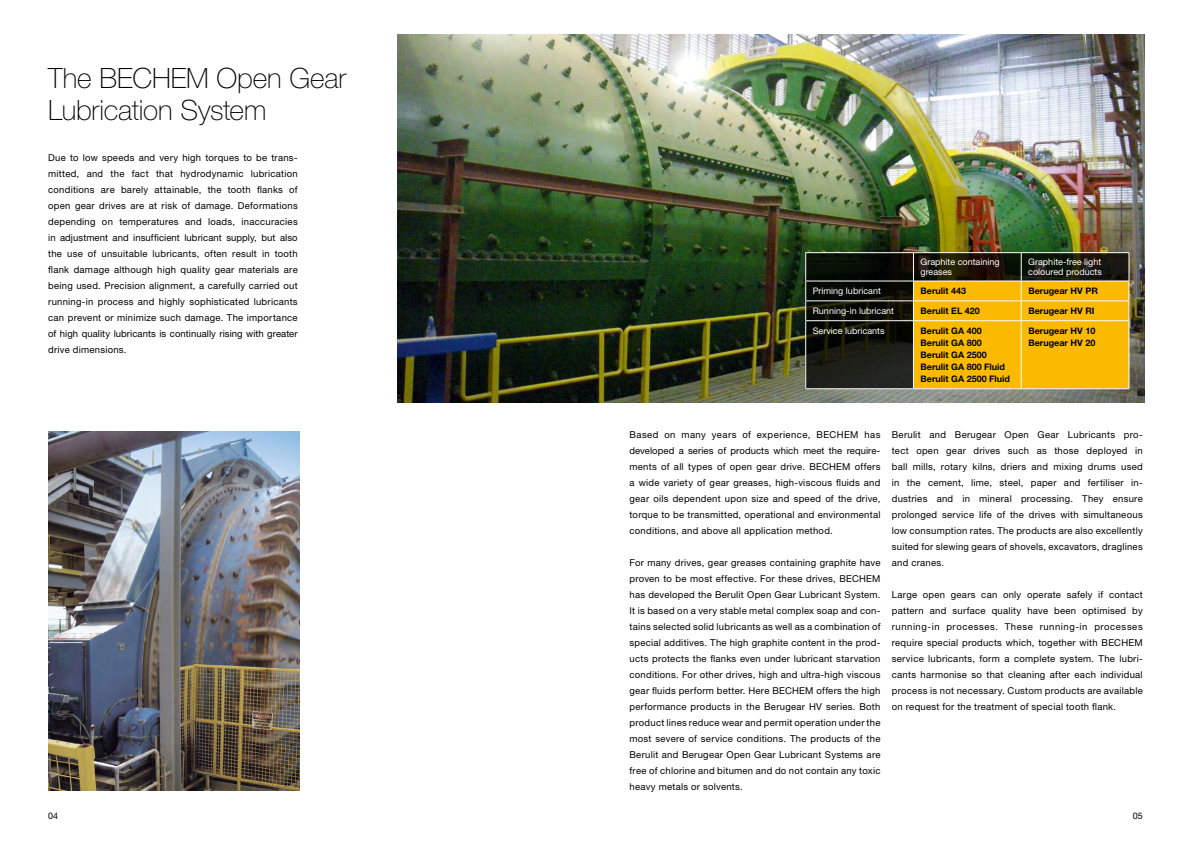
<style>
.page{position:relative;width:1191px;height:842px;background:#fff}
.page>*{position:absolute;margin:0;border:0;box-sizing:border-box;transform-origin:0 0}
.t1{font:100 28px/32px "Helvetica Neue LT Std";letter-spacing:-.005em;color:#000}
.t2{font:9.5px/16px "Helvetica Neue LT Std";letter-spacing:.025em;color:#000;text-align:justify}
.t3{font:700 9px/12px "Helvetica Neue LT Std";color:#000}
.t4{font:9px/10.8px "Helvetica Neue LT Std";color:#fff}
.t5{font:9px "Helvetica Neue LT Std";color:#000}
</style>
<div class="page">
<img style="left:398px;top:34px;width:746px;height:369px">
<svg style="left:806px;top:253px;width:107px;height:135px;background:#13150e"></svg>
<hr style="left:805px;top:252px;width:108px;height:1px;background:#fff">
<hr style="left:1021px;top:252px;width:108px;height:1px;background:#fff">
<hr style="left:805px;top:281px;width:108px;height:1px;background:#fff">
<hr style="left:805px;top:300px;width:108px;height:1px;background:#fff">
<svg style="left:805px;top:253px;width:1px;height:67px"></svg>
<hr style="left:805px;top:320px;width:108px;height:1px;background:#fff">
<hr style="left:805px;top:321px;width:1px;height:67px;background:#fff">
<hr style="left:805px;top:388px;width:108px;height:1px;background:#fff">
<hr style="left:913px;top:252px;width:108px;height:1px;background:#fff">
<svg style="left:913px;top:253px;width:216px;height:135px;background:#cc9a08"></svg>
<hr style="left:913px;top:320px;width:108px;height:1px;background:#fff">
<hr style="left:913px;top:321px;width:1px;height:67px;background:#fff">
<hr style="left:1021px;top:320px;width:108px;height:1px;background:#fff">
<hr style="left:1020px;top:321px;width:1px;height:67px;background:#fff">
<hr style="left:1128px;top:321px;width:1px;height:67px;background:#fff">
<hr style="left:913px;top:388px;width:108px;height:1px;background:#fff">
<hr style="left:1021px;top:388px;width:108px;height:1px;background:#fff">
<img style="left:48px;top:432px;width:251px;height:358px">
<h1 class="t1" style="left:48px;top:62px;width:299px">The BECHEM Open Gear<br>Lubrication System</h1>
<p class="t2" style="left:48px;top:149px;width:251px">Due to low speeds and very high torques to be trans&shy;mitted, and the fact that hydrodynamic lubrication conditions are barely attainable, the tooth flanks of open gear drives are at risk of damage. Deformations depending on temperatures and loads, inaccuracies in adjustment and insufficient lubricant supply, but also the use of unsuitable lubricants, often result in tooth flank damage although high quality gear materials are being used. Precision alignment, a carefully carried out running-in process and highly sophisticated lubricants can prevent or minimize such damage. The importance of high quality lubricants is continually rising with greater drive dimensions.</p>
<p class="t4" style="left:920px;top:256px;width:81px">Graphite containing greases</p>
<p class="t4" style="left:1028px;top:256px;width:75px">Graphite-free light coloured products</p>
<p class="t4" style="left:813px;top:285px;width:70px">Priming lubricant</p>
<p class="t3" style="left:920px;top:285px;width:47px">Berulit 443</p>
<p class="t3" style="left:1028px;top:285px;width:71px">Berugear HV PR</p>
<p class="t4" style="left:813px;top:305px;width:83px">Running-in lubricant</p>
<p class="t3" style="left:920px;top:305px;width:61px">Berulit EL 420</p>
<p class="t3" style="left:1028px;top:305px;width:68px">Berugear HV RI</p>
<p class="t4" style="left:813px;top:325px;width:73px">Service lubricants</p>
<p class="t3" style="left:920px;top:324px;width:91px">Berulit GA 400<br>Berulit GA 800<br>Berulit GA 2500<br>Berulit GA 800 Fluid<br>Berulit GA 2500 Fluid</p>
<p class="t3" style="left:1028px;top:324px;width:69px">Berugear HV 10<br>Berugear HV 20</p>
<p class="t2" style="left:629px;top:427px;width:252px">Based on many years of experience, BECHEM has developed a series of products which meet the require&shy;ments of all types of open gear drive. BECHEM offers a wide variety of gear greases, high-viscous fluids and gear oils dependent upon size and speed of the drive, torque to be transmitted, operational and environmental conditions, and above all application method.</p>
<p class="t2" style="left:629px;top:555px;width:252px">For many drives, gear greases containing graphite have proven to be most effective. For these drives, BECHEM has developed the Berulit Open Gear Lubricant System.<br>It is based on a very stable metal complex soap and con&shy;tains selected solid lubricants as well as a combination of special additives. The high graphite content in the prod&shy;ucts protects the flanks even under lubricant starvation conditions. For other drives, high and ultra-high viscous gear fluids perform better. Here BECHEM offers the high performance products in the Berugear HV series. Both product lines reduce wear and permit operation under the most severe of service conditions. The products of the Berulit and Berugear Open Gear Lubricant Systems are free of chlorine and bitumen and do not contain any toxic heavy metals or solvents.</p>
<p class="t2" style="left:891px;top:427px;width:252px">Berulit and Berugear Open Gear Lubricants pro&shy;tect open gear drives such as those deployed in ball mills, rotary kilns, driers and mixing drums used in the cement, lime, steel, paper and fertiliser in&shy;dustries and in mineral processing. They ensure prolonged service life of the drives with simultaneous low consumption rates. The products are also excellently suited for slewing gears of shovels, excavators, draglines and cranes.</p>
<p class="t2" style="left:891px;top:587px;width:252px">Large open gears can only operate safely if contact pattern and surface quality have been optimised by running-in processes. These running-in processes require special products which, together with BECHEM service lubricants, form a complete system. The lubri&shy;cants harmonise so that cleaning after each individual process is not necessary. Custom products are available on request for the treatment of special tooth flank.</p>
<p class="t5" style="left:48px;top:811px;width:12px">04</p>
<p class="t5" style="left:1132px;top:811px;width:12px">05</p>
</div>
